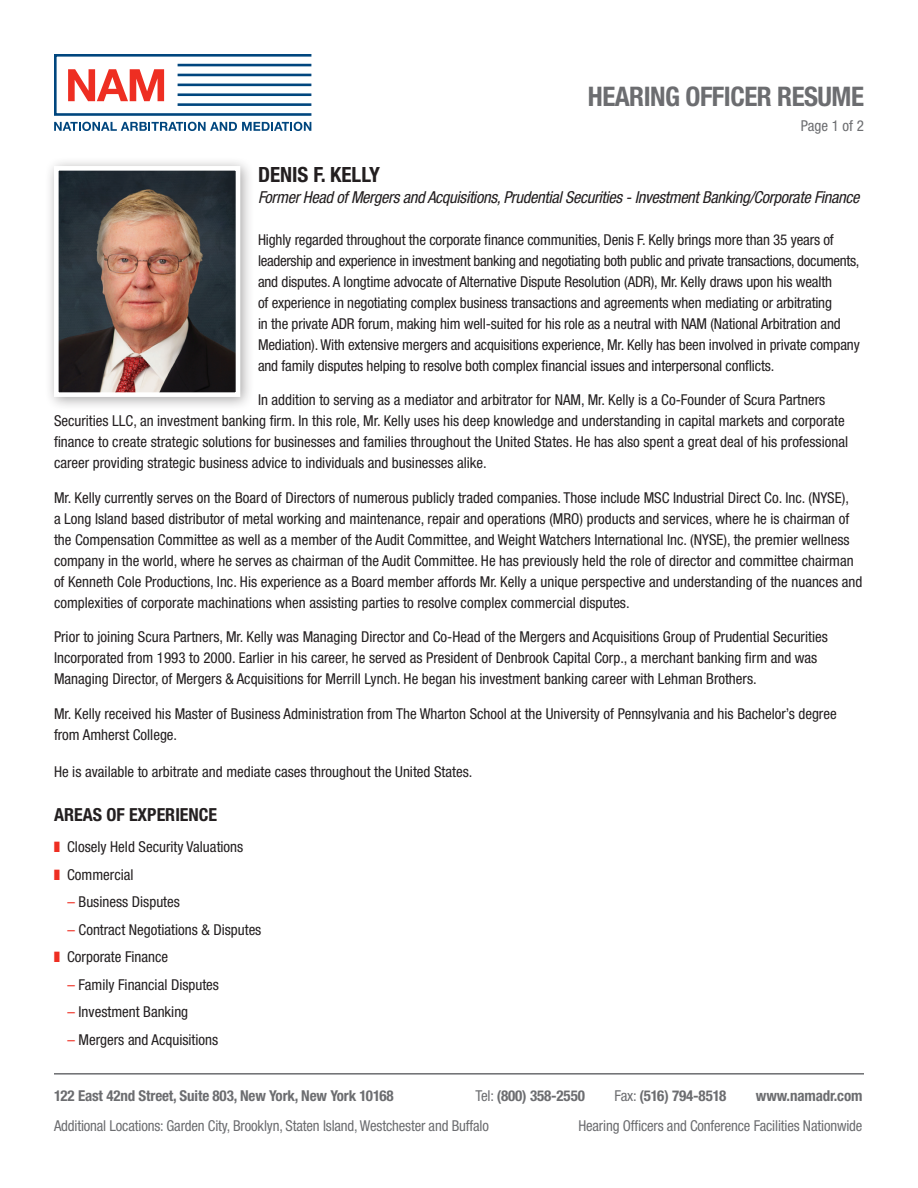
<style>
.page{position:relative;width:918px;height:1188px;background:#fff}
.page>*{position:absolute;margin:0;border:0;box-sizing:border-box;transform-origin:0 0}
.t1{font:700 condensed 27px "Helvetica Neue LT";letter-spacing:-.02em;color:#6c6d70}
.t2{font:700 condensed 21px "Helvetica Neue LT";color:#231f20}
.t3{font:700 condensed 18px "Helvetica Neue LT";color:#231f20}
.t4{font:italic condensed 16.5px "Helvetica Neue LT Std";letter-spacing:-.02em;color:#231f20}
.t5{font:condensed 15px/21px "Helvetica Neue LT";color:#231f20}
.t6{font:condensed 15px "Helvetica Neue LT";letter-spacing:-.01em;color:#6c6d70}
.t7{font:700 condensed 15px "Helvetica Neue LT";letter-spacing:-.01em;color:#6c6d70}
.s1{color:#ee2e22}
.s2{font-weight:400}
</style>
<div class="page">
<hr style="left:54px;top:1073px;width:810px;height:2px;background:#6c6d70">
<svg style="left:54px;top:54px;width:257px;height:77px"></svg>
<div style="left:44px;top:156px;width:210px;height:255px;background:#231f20;opacity:.4"></div>
<img style="left:60px;top:172px;width:174px;height:219px">
<div style="left:54px;top:166px;width:186px;height:231px;border:5px solid #fff"></div>
<h1 class="t1" style="left:588px;top:80px;width:278px">HEARING OFFICER RESUME</h1>
<p class="t6" style="left:801px;top:117px;width:65px">Page 1 of 2</p>
<h2 class="t2" style="left:258px;top:162px;width:124px">DENIS F. KELLY</h2>
<p class="t4" style="left:258px;top:188px;width:603px">Former Head of Mergers and Acquisitions, Prudential Securities - Investment Banking/Corporate Finance</p>
<p class="t5" style="left:258px;top:229px;width:603px">Highly regarded throughout the corporate finance communities, Denis F. Kelly brings more than 35 years of leadership and experience in investment banking and negotiating both public and private transactions, documents, and disputes. A longtime advocate of Alternative Dispute Resolution (ADR), Mr. Kelly draws upon his wealth<br>of experience in negotiating complex business transactions and agreements when mediating or arbitrating<br>in the private ADR forum, making him well-suited for his role as a neutral with NAM (National Arbitration and Mediation). With extensive mergers and acquisitions experience, Mr. Kelly has been involved in private company and family disputes helping to resolve both complex financial issues and interpersonal conflicts.</p>
<p class="t5" style="left:54px;top:389px;width:796px;text-indent:204px">In addition to serving as a mediator and arbitrator for NAM, Mr. Kelly is a Co-Founder of Scura Partners Securities LLC, an investment banking firm. In this role, Mr. Kelly uses his deep knowledge and understanding in capital markets and corporate finance to create strategic solutions for businesses and families throughout the United States. He has also spent a great deal of his professional career providing strategic business advice to individuals and businesses alike.</p>
<p class="t5" style="left:54px;top:487px;width:810px">Mr. Kelly currently serves on the Board of Directors of numerous publicly traded companies. Those include MSC Industrial Direct Co. Inc. (NYSE),<br>a Long Island based distributor of metal working and maintenance, repair and operations (MRO) products and services, where he is chairman of the Compensation Committee as well as a member of the Audit Committee, and Weight Watchers International Inc. (NYSE), the premier wellness company in the world, where he serves as chairman of the Audit Committee. He has previously held the role of director and committee chairman of Kenneth Cole Productions, Inc. His experience as a Board member affords Mr. Kelly a unique perspective and understanding of the nuances and complexities of corporate machinations when assisting parties to resolve complex commercial disputes.</p>
<p class="t5" style="left:54px;top:626px;width:775px">Prior to joining Scura Partners, Mr. Kelly was Managing Director and Co-Head of the Mergers and Acquisitions Group of Prudential Securities<br>Incorporated from 1993 to 2000. Earlier in his career, he served as President of Denbrook Capital Corp., a merchant banking firm and was<br>Managing Director, of Mergers &amp; Acquisitions for Merrill Lynch. He began his investment banking career with Lehman Brothers.</p>
<p class="t5" style="left:54px;top:703px;width:784px">Mr. Kelly received his Master of Business Administration from The Wharton School at the University of Pennsylvania and his Bachelor’s degree from Amherst College.</p>
<p class="t5" style="left:54px;top:761px;width:420px">He is available to arbitrate and mediate cases throughout the United States.</p>
<p class="t3" style="left:54px;top:804px;width:165px">AREAS OF EXPERIENCE</p>
<p class="t5" style="left:54px;top:836px;width:191px"><span class="s1">■</span> Closely Held Security Valuations</p>
<p class="t5" style="left:54px;top:864px;width:81px"><span class="s1">■</span> Commercial</p>
<p class="t5" style="left:67px;top:891px;width:114px"><span class="s1">–</span> Business Disputes</p>
<p class="t5" style="left:67px;top:919px;width:195px"><span class="s1">–</span> Contract Negotiations &amp; Disputes</p>
<p class="t5" style="left:54px;top:946px;width:116px"><span class="s1">■</span> Corporate Finance</p>
<p class="t5" style="left:67px;top:974px;width:153px"><span class="s1">–</span> Family Financial Disputes</p>
<p class="t5" style="left:67px;top:1001px;width:122px"><span class="s1">–</span> Investment Banking</p>
<p class="t5" style="left:67px;top:1029px;width:152px"><span class="s1">–</span> Mergers and Acquisitions</p>
<p class="t7" style="left:54px;top:1087px;width:341px">122 East 42nd Street, Suite 803, New York, New York 10168</p>
<p class="t7" style="left:475px;top:1087px;width:111px"><span class="s2">Tel:</span> (800) 358-2550</p>
<p class="t7" style="left:614px;top:1087px;width:113px"><span class="s2">Fax:</span> (516) 794-8518</p>
<p class="t7" style="left:756px;top:1087px;width:108px">www.namadr.com</p>
<p class="t6" style="left:54px;top:1117px;width:436px">Additional Locations: Garden City, Brooklyn, Staten Island, Westchester and Buffalo</p>
<p class="t6" style="left:578px;top:1117px;width:286px">Hearing Officers and Conference Facilities Nationwide</p>
</div>
